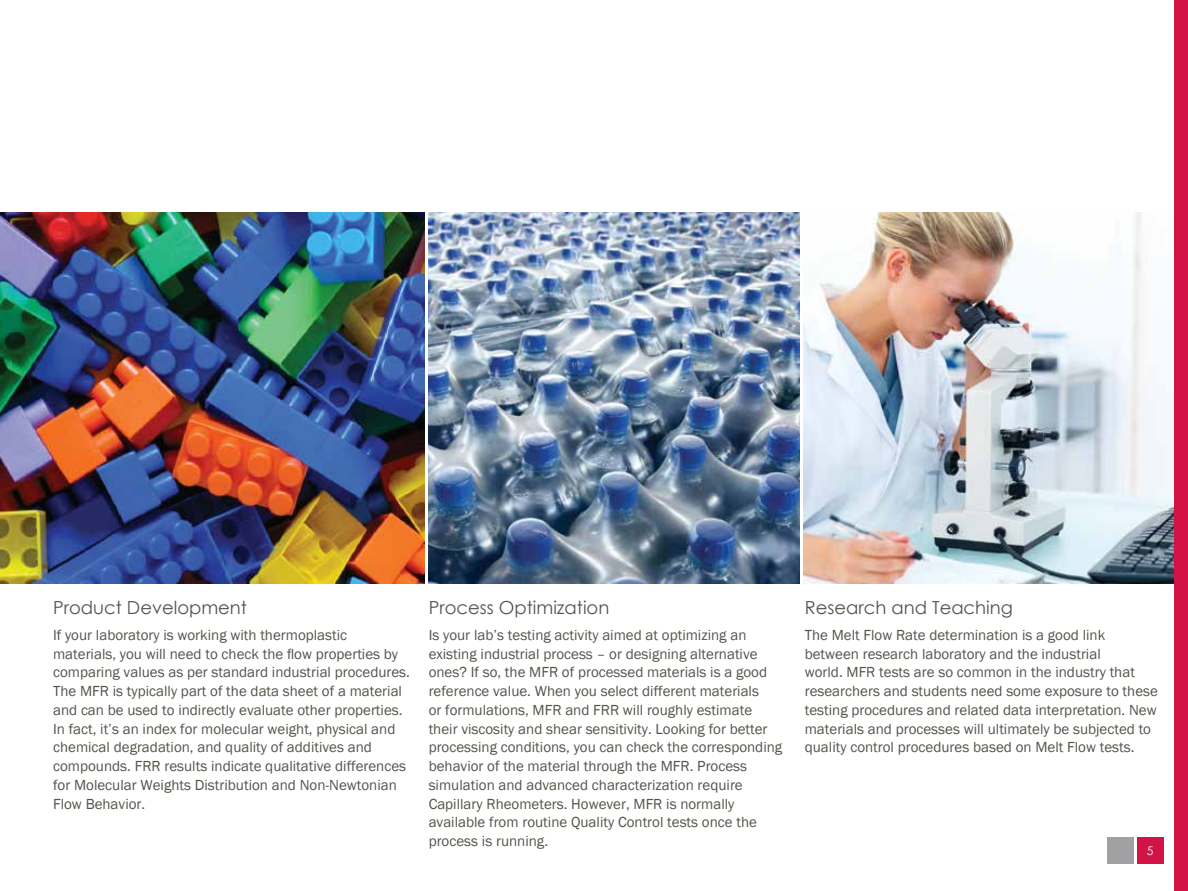
<style>
.page{position:relative;width:1188px;height:891px;background:#fff}
.page>*{position:absolute;margin:0;border:0;box-sizing:border-box;transform-origin:0 0}
.t1{font:18px "Century Gothic";color:#54534a}
.t2{font:15px/18.8px "Franklin Gothic";color:#54534a}
.t3{font:12px "Century Gothic";color:#fff}
</style>
<div class="page">
<div style="left:1137px;top:837px;width:27px;height:27px;background:#d31245"></div>
<div style="left:1107px;top:837px;width:27px;height:27px;background:#a1a1a4"></div>
<img style="left:804px;top:212px;width:370px;height:372px">
<img style="left:429px;top:212px;width:371px;height:372px">
<div style="left:1174px;top:0;width:14px;height:891px;background:#d31245"></div>
<img style="left:0;top:212px;width:425px;height:372px">
<p class="t1" style="left:53px;top:595px;width:195px">Product Development</p>
<p class="t2" style="left:53px;top:626px;width:358px">If your laboratory is working with thermoplastic materials, you will need to check the flow properties by comparing values as per standard industrial procedures.<br>The MFR is typically part of the data sheet of a material and can be used to indirectly evaluate other properties.<br>In fact, it’s an index for molecular weight, physical and chemical degradation, and quality of additives and compounds. FRR results indicate qualitative differences for Molecular Weights Distribution and Non-Newtonian Flow Behavior.</p>
<p class="t1" style="left:429px;top:595px;width:182px">Process Optimization</p>
<p class="t2" style="left:429px;top:626px;width:355px">Is your lab’s testing activity aimed at optimizing an existing industrial process – or designing alternative ones? If so, the MFR of processed materials is a good reference value. When you select different materials<br>or formulations, MFR and FRR will roughly estimate their viscosity and shear sensitivity. Looking for better processing conditions, you can check the corresponding behavior of the material through the MFR. Process simulation and advanced characterization require Capillary Rheometers. However, MFR is normally available from routine Quality Control tests once the process is running.</p>
<p class="t1" style="left:805px;top:595px;width:210px">Research and Teaching</p>
<p class="t2" style="left:805px;top:626px;width:355px">The Melt Flow Rate determination is a good link between research laboratory and the industrial<br>world. MFR tests are so common in the industry that researchers and students need some exposure to these testing procedures and related data interpretation. New materials and processes will ultimately be subjected to quality control procedures based on Melt Flow tests.</p>
<p class="t3" style="left:1147px;top:842px;width:8px">5</p>
</div>
